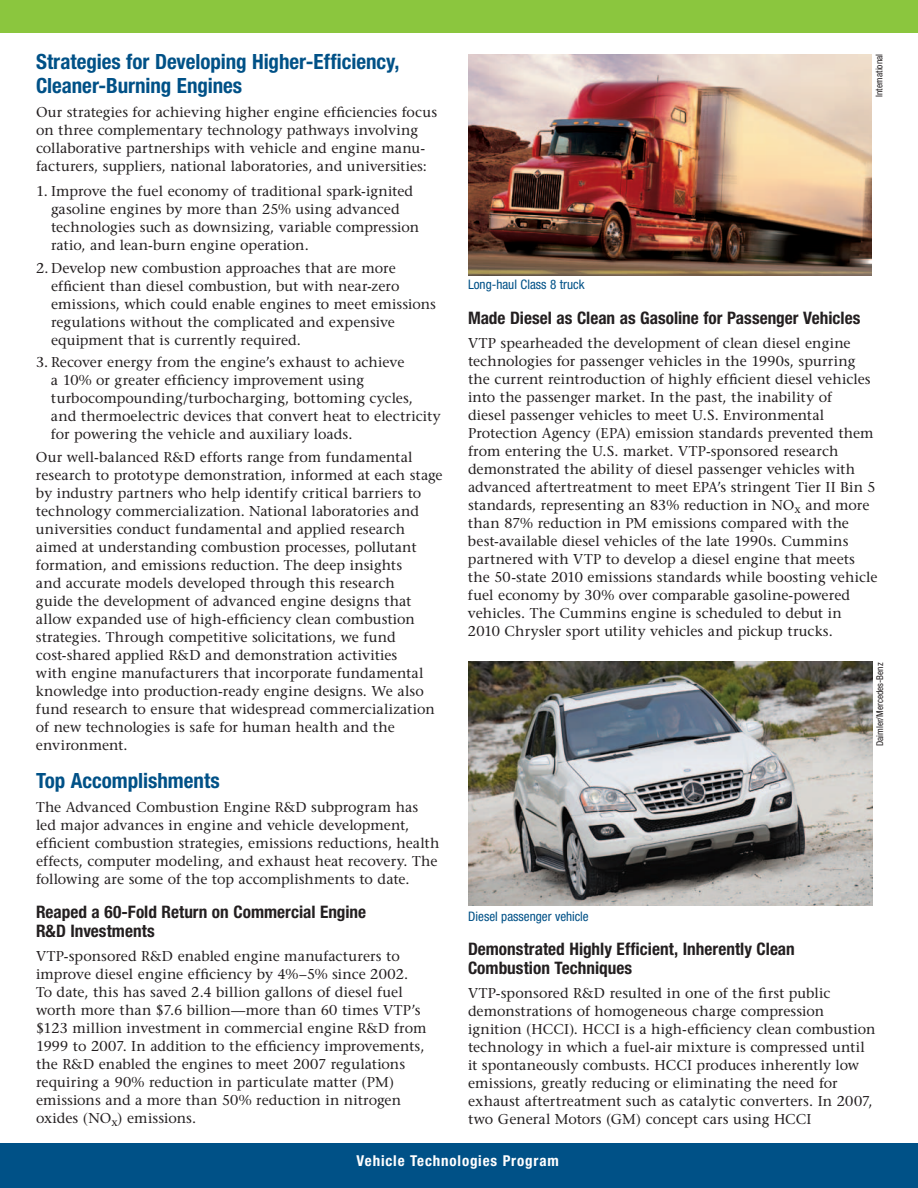
<style>
.page{position:relative;width:918px;height:1188px;background:#fff}
.page>*{position:absolute;margin:0;border:0;box-sizing:border-box;transform-origin:0 0}
.subhd_1{font:700 condensed 21px/23.7px "Helvetica Neue LT Std";color:#005187}
.subhd_2{font:700 condensed 17.25px/19.2px "Helvetica Neue LT Std";color:#231f20}
.subhd_1-2{font:700 condensed 15px "Helvetica Neue LT Std";letter-spacing:.055em;color:#fff}
.Base_text{font:14.25px/18px "Stone Serif";letter-spacing:.005em;color:#231f20}
.Bullets{font:14.25px/18px "Stone Serif";letter-spacing:.005em;color:#231f20}
.Captions{font:condensed 13.2px "Helvetica Neue LT Std";color:#005187}
.photo_credit{font:condensed 9.3px "Helvetica Neue LT Std";color:#231f20}
</style>
<div class="page">
<div style="left:0;top:1144px;width:918px;height:44px;background:#005187"></div>
<div style="left:0;top:0;width:918px;height:33px;background:#8bc63e"></div>
<img style="left:468px;top:54px;width:404px;height:221px">
<img style="left:468px;top:661px;width:405px;height:245px">
<p class="subhd_1" style="left:36px;top:49px;width:365px">Strategies for Developing Higher-Efficiency,<br>Cleaner-Burning Engines</p>
<p class="Base_text" style="left:36px;top:103px;width:403px">Our strategies for achieving higher engine efficiencies focus on three complementary technology pathways involving collaborative partnerships with vehicle and engine manu&shy;facturers, suppliers, national laboratories, and universities:</p>
<p class="Bullets" style="left:51px;top:182px;width:370px;text-indent:-15px">1. Improve the fuel economy of traditional spark-ignited gasoline engines by more than 25% using advanced technologies such as downsizing, variable compression ratio, and lean-burn engine operation.</p>
<p class="Bullets" style="left:51px;top:259px;width:387px;text-indent:-15px">2. Develop new combustion approaches that are more efficient than diesel combustion, but with near-zero emissions, which could enable engines to meet emissions regulations without the complicated and expensive equipment that is currently required.</p>
<p class="Bullets" style="left:51px;top:353px;width:391px;text-indent:-15px">3. Recover energy from the engine’s exhaust to achieve<br>a 10% or greater efficiency improvement using turbocompounding/turbocharging, bottoming cycles, and thermoelectric devices that convert heat to electricity for powering the vehicle and auxiliary loads.</p>
<p class="Base_text" style="left:36px;top:448px;width:408px">Our well-balanced R&amp;D efforts range from fundamental research to prototype demonstration, informed at each stage by industry partners who help identify critical barriers to technology commercialization. National laboratories and universities conduct fundamental and applied research aimed at understanding combustion processes, pollutant formation, and emissions reduction. The deep insights<br>and accurate models developed through this research<br>guide the development of advanced engine designs that allow expanded use of high-efficiency clean combustion strategies. Through competitive solicitations, we fund cost-shared applied R&amp;D and demonstration activities<br>with engine manufacturers that incorporate fundamental knowledge into production-ready engine designs. We also fund research to ensure that widespread commercialization of new technologies is safe for human health and the environment.</p>
<p class="subhd_1" style="left:36px;top:769px;width:185px">Top Accomplishments</p>
<p class="Base_text" style="left:36px;top:798px;width:405px">The Advanced Combustion Engine R&amp;D subprogram has led major advances in engine and vehicle development, efficient combustion strategies, emissions reductions, health effects, computer modeling, and exhaust heat recovery. The following are some of the top accomplishments to date.</p>
<p class="subhd_2" style="left:36px;top:902px;width:332px">Reaped a 60-Fold Return on Commercial Engine<br>R&amp;D Investments</p>
<p class="Base_text" style="left:36px;top:947px;width:392px">VTP-sponsored R&amp;D enabled engine manufacturers to improve diesel engine efficiency by 4%–5% since 2002.<br>To date, this has saved 2.4 billion gallons of diesel fuel worth more than $7.6 billion—more than 60 times VTP’s $123 million investment in commercial engine R&amp;D from 1999 to 2007. In addition to the efficiency improvements, the R&amp;D enabled the engines to meet 2007 regulations requiring a 90% reduction in particulate matter (PM) emissions and a more than 50% reduction in nitrogen oxides (NO<sub>x</sub>) emissions.</p>
<p class="photo_credit" style="left:874px;top:97px;width:45px;rotate:-90deg">International</p>
<p class="Captions" style="left:468px;top:277px;width:118px">Long-haul Class 8 truck</p>
<p class="subhd_2" style="left:468px;top:308px;width:394px">Made Diesel as Clean as Gasoline for Passenger Vehicles</p>
<p class="Base_text" style="left:468px;top:334px;width:411px">VTP spearheaded the development of clean diesel engine technologies for passenger vehicles in the 1990s, spurring the current reintroduction of highly efficient diesel vehicles into the passenger market. In the past, the inability of<br>diesel passenger vehicles to meet U.S. Environmental Protection Agency (EPA) emission standards prevented them from entering the U.S. market. VTP-sponsored research demonstrated the ability of diesel passenger vehicles with advanced aftertreatment to meet EPA’s stringent Tier II Bin 5 standards, representing an 83% reduction in NO<sub>x</sub> and more than 87% reduction in PM emissions compared with the best-available diesel vehicles of the late 1990s. Cummins partnered with VTP to develop a diesel engine that meets the 50-state 2010 emissions standards while boosting vehicle fuel economy by 30% over comparable gasoline-powered vehicles. The Cummins engine is scheduled to debut in<br>2010 Chrysler sport utility vehicles and pickup trucks.</p>
<p class="photo_credit" style="left:874px;top:746px;width:85px;rotate:-90deg">Daimler/Mercedes-Benz</p>
<p class="Captions" style="left:468px;top:909px;width:122px">Diesel passenger vehicle</p>
<p class="subhd_2" style="left:468px;top:939px;width:328px">Demonstrated Highly Efficient, Inherently Clean<br>Combustion Techniques</p>
<p class="Base_text" style="left:468px;top:984px;width:409px">VTP-sponsored R&amp;D resulted in one of the first public demonstrations of homogeneous charge compression ignition (HCCI). HCCI is a high-efficiency clean combustion technology in which a fuel-air mixture is compressed until it spontaneously combusts. HCCI produces inherently low emissions, greatly reducing or eliminating the need for exhaust aftertreatment such as catalytic converters. In 2007, two General Motors (GM) concept cars using HCCI</p>
<p class="subhd_1-2" style="left:357px;top:1151px;width:204px">Vehicle Technologies Program</p>
</div>
